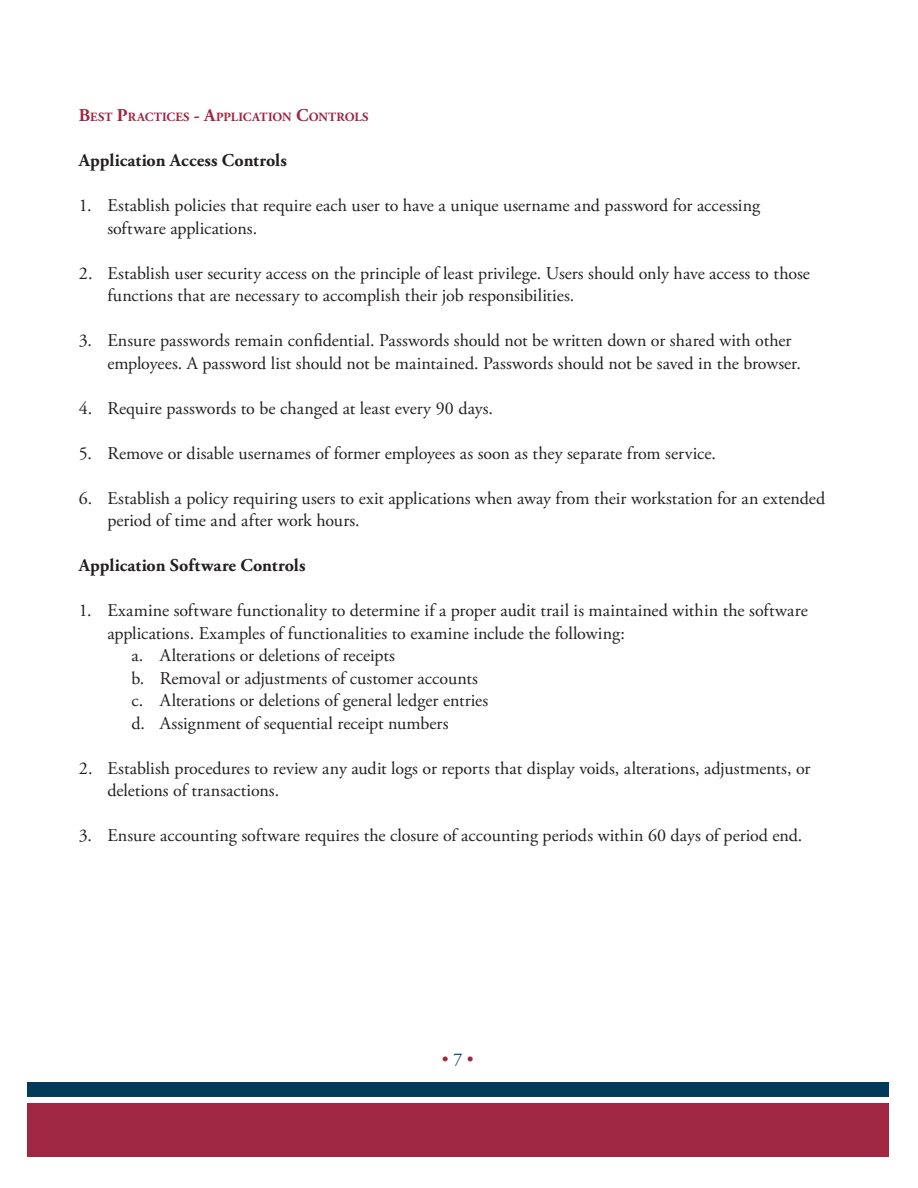
<style>
.page{position:relative;width:918px;height:1188px;background:#fff}
.page>*{position:absolute;margin:0;border:0;box-sizing:border-box;transform-origin:0 0}
.t1{font:18px/22.5px "Adobe Garamond Pro";letter-spacing:.005em;color:#231f20}
.t2{font:700 18px "Adobe Garamond Pro";letter-spacing:.005em;color:#231f20}
.t3{font:18px "Adobe Garamond Pro";color:#9f2743}
.t4{font:700 12.6px "Adobe Garamond Pro";letter-spacing:.02em;color:#9f2743}
.t5{font:700 12.6px "Adobe Garamond Pro";letter-spacing:-.01em;color:#9f2743}
.s1{font-size:18px}
.s2{color:#023b5a}
</style>
<div class="page">
<div style="left:27px;top:1103px;width:861px;height:54px;background:#9f2743"></div>
<div style="left:27px;top:1082px;width:862px;height:14px;background:#023b5a"></div>
<p class="t4" style="left:79px;top:110px;width:145px"><span class="s1">B</span>EST <span class="s1">P</span>RACTICES <span class="s1">- A</span>PPLI</p>
<p class="t5" style="left:243px;top:110px;width:120px">CATION <span class="s1">C</span>ONTROLS</p>
<p class="t2" style="left:79px;top:150px;width:210px">Application Access Controls</p>
<p class="t1" style="left:107px;top:195px;width:655px;text-indent:-28px">1. Establish policies that require each user to have a unique username and password for accessing software applications.</p>
<p class="t1" style="left:107px;top:262px;width:704px;text-indent:-28px">2. Establish user security access on the principle of least privilege. Users should only have access to those functions that are necessary to accomplish their job responsibilities.</p>
<p class="t1" style="left:107px;top:330px;width:695px;text-indent:-28px">3. Ensure passwords remain confidential. Passwords should not be written down or shared with other employees. A password list should not be maintained. Passwords should not be saved in the browser.</p>
<p class="t1" style="left:79px;top:397px;width:416px">4. Require passwords to be changed at least every 90 days.</p>
<p class="t1" style="left:79px;top:442px;width:639px">5. Remove or disable usernames of former employees as soon as they separate from service.</p>
<p class="t1" style="left:107px;top:487px;width:719px;text-indent:-28px">6. Establish a policy requiring users to exit applications when away from their workstation for an extended period of time and after work hours.</p>
<p class="t2" style="left:79px;top:555px;width:228px">Application Software Controls</p>
<p class="t1" style="left:79px;top:600px;width:730px">1. Examine software functionality to determine if a proper audit trail is maintained within the software</p>
<p class="t1" style="left:107px;top:622px;width:519px">applications. Examples of functionalities to examine include the following:</p>
<p class="t1" style="left:131px;top:645px;width:265px">a. Alterations or deletions of receipts</p>
<p class="t1" style="left:131px;top:667px;width:348px">b. Removal or adjustments of customer accounts</p>
<p class="t1" style="left:131px;top:690px;width:358px">c. Alterations or deletions of general ledger entries</p>
<p class="t1" style="left:131px;top:712px;width:319px">d. Assignment of sequential receipt numbers</p>
<p class="t1" style="left:107px;top:757px;width:705px;text-indent:-28px">2. Establish procedures to review any audit logs or reports that display voids, alterations, adjustments, or deletions of transactions.</p>
<p class="t1" style="left:79px;top:825px;width:725px">3. Ensure accounting software requires the closure of accounting periods within 60 days of period end.</p>
<p class="t3" style="left:442px;top:1048px;width:33px">•<span class="s2">7</span>•</p>
</div>
